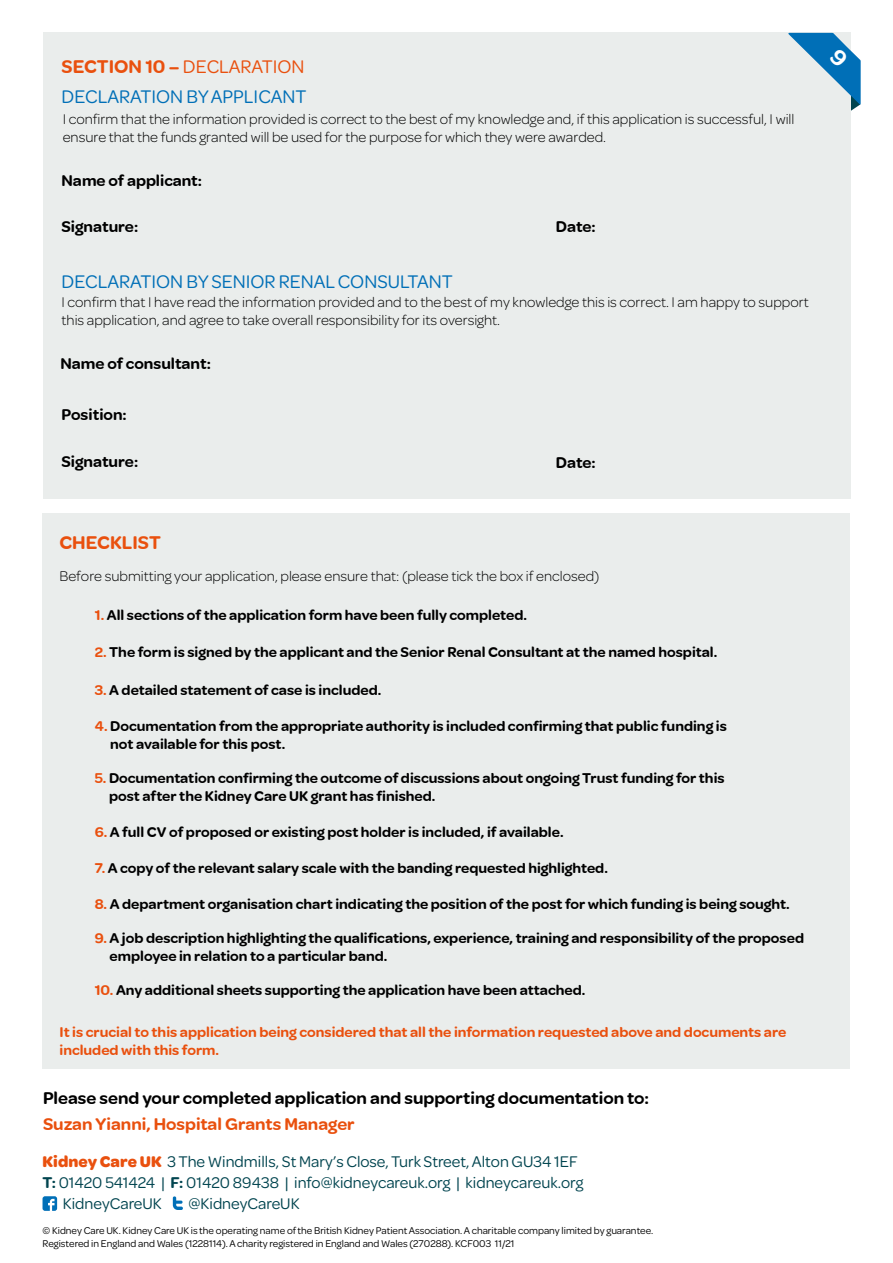
<style>
.page{position:relative;width:893px;height:1263px;background:#fff}
.page>*{position:absolute;margin:0;border:0;box-sizing:border-box;transform-origin:0 0}
.t1{font:19.5px "Omnes";color:#006fb7}
.t2{font:19.5px "Omnes";color:#e9500e}
.t3{font:600 19.5px "Omnes";color:#e9500e}
.t4{font:600 18px "Omnes";color:#000}
.t5{font:600 18px "Omnes";color:#e9500e}
.t6{font:16.5px "Omnes";color:#00444f}
.t7{font:600 16.5px "Omnes";color:#000}
.t8{font:600 15px/18px "Omnes";color:#000}
.t9{font:300 15px/18px "Omnes";color:#000}
.t10{font:600 15px/18px "Omnes";color:#e9500e}
.t11{font:10.5px/12.6px "Omnes";color:#000}
.s1{font-weight:600}
.s2{color:#e9500e}
.s3{font-weight:700;color:#e9500e}
</style>
<div class="page">
<div style="left:43px;top:33px;width:808px;height:466px;background:#eaedec"></div>
<div style="left:43px;top:513px;width:807px;height:555px;background:#eaedec"></div>
<svg style="left:43px;top:1196px;width:14px;height:15px"></svg>
<svg style="left:173px;top:1196px;width:10px;height:14px"></svg>
<svg style="left:788px;top:33px;width:73px;height:78px"></svg>
<h1 class="t2" style="left:62px;top:54px;width:244px"><span class="s1">SECTION 10 –</span> DECLARATION</h1>
<h1 class="t1" style="left:62px;top:84px;width:246px">DECLARATION BY APPLICANT</h1>
<p class="t9" style="left:63px;top:110px;width:733px">I confirm that the information provided is correct to the best of my knowledge and, if this application is successful, I will ensure that the funds granted will be used for the purpose for which they were awarded.</p>
<p class="t7" style="left:62px;top:171px;width:142px">Name of applicant:</p>
<p class="t7" style="left:62px;top:217px;width:78px">Signature:</p>
<p class="t7" style="left:556px;top:217px;width:41px">Date:</p>
<h1 class="t1" style="left:62px;top:269px;width:393px">DECLARATION BY SENIOR RENAL CONSULTANT</h1>
<p class="t9" style="left:62px;top:293px;width:749px">I confirm that I have read the information provided and to the best of my knowledge this is correct. I am happy to support this application, and agree to take overall responsibility for its oversight.</p>
<p class="t7" style="left:61px;top:354px;width:152px">Name of consultant:</p>
<p class="t7" style="left:62px;top:405px;width:67px">Position:</p>
<p class="t7" style="left:62px;top:452px;width:78px">Signature:</p>
<p class="t7" style="left:556px;top:453px;width:41px">Date:</p>
<h1 class="t3" style="left:60px;top:532px;width:103px">CHECKLIST</h1>
<p class="t9" style="left:60px;top:567px;width:541px">Before submitting your application, please ensure that: (please tick the box if enclosed)</p>
<p class="t8" style="left:95px;top:606px;width:434px"><span class="s2">1.</span> All sections of the application form have been fully completed.</p>
<p class="t8" style="left:95px;top:643px;width:624px"><span class="s2">2.</span> The form is signed by the applicant and the Senior Renal Consultant at the named hospital.</p>
<p class="t8" style="left:95px;top:681px;width:288px"><span class="s2">3.</span> A detailed statement of case is included.</p>
<p class="t8" style="left:110px;top:717px;width:618px;text-indent:-15px"><span class="s2">4.</span> Documentation from the appropriate authority is included confirming that public funding is not available for this post.</p>
<p class="t8" style="left:109px;top:769px;width:617px;text-indent:-14px"><span class="s2">5.</span> Documentation confirming the outcome of discussions about ongoing Trust funding for this post after the Kidney Care UK grant has finished.</p>
<p class="t8" style="left:95px;top:822px;width:470px"><span class="s2">6.</span> A full CV of proposed or existing post holder is included, if available.</p>
<p class="t8" style="left:95px;top:858px;width:515px"><span class="s2">7.</span> A copy of the relevant salary scale with the banding requested highlighted.</p>
<p class="t8" style="left:95px;top:895px;width:696px"><span class="s2">8.</span> A department organisation chart indicating the position of the post for which funding is being sought.</p>
<p class="t8" style="left:110px;top:929px;width:696px;text-indent:-15px"><span class="s2">9.</span> A job description highlighting the qualifications, experience, training and responsibility of the proposed employee in relation to a particular band.</p>
<p class="t8" style="left:95px;top:981px;width:492px"><span class="s2">10.</span> Any additional sheets supporting the application have been attached.</p>
<p class="t10" style="left:60px;top:1023px;width:728px">It is crucial to this application being considered that all the information requested above and documents are included with this form.</p>
<p class="t4" style="left:43px;top:1088px;width:607px">Please send your completed application and supporting documentation to:</p>
<p class="t5" style="left:43px;top:1113px;width:313px">Suzan Yianni, Hospital Grants Manager</p>
<p class="t6" style="left:43px;top:1150px;width:537px"><span class="s3">Kidney Care UK</span> 3 The Windmills, St Mary’s Close, Turk Street, Alton GU34 1EF</p>
<p class="t6" style="left:43px;top:1171px;width:542px"><span class="s1">T:</span> 01420 541424 | <span class="s1">F:</span> 01420 89438 | info@kidneycareuk.org | kidneycareuk.org</p>
<p class="t6" style="left:63px;top:1192px;width:101px">KidneyCareUK</p>
<p class="t6" style="left:189px;top:1192px;width:113px">@KidneyCareUK</p>
<p class="t11" style="left:43px;top:1224px;width:612px">© Kidney Care UK. Kidney Care UK is the operating name of the British Kidney Patient Association. A charitable company limited by guarantee.<br>Registered in England and Wales (1228114). A charity registered in England and Wales (270288). KCF003 11/21</p>
</div>
